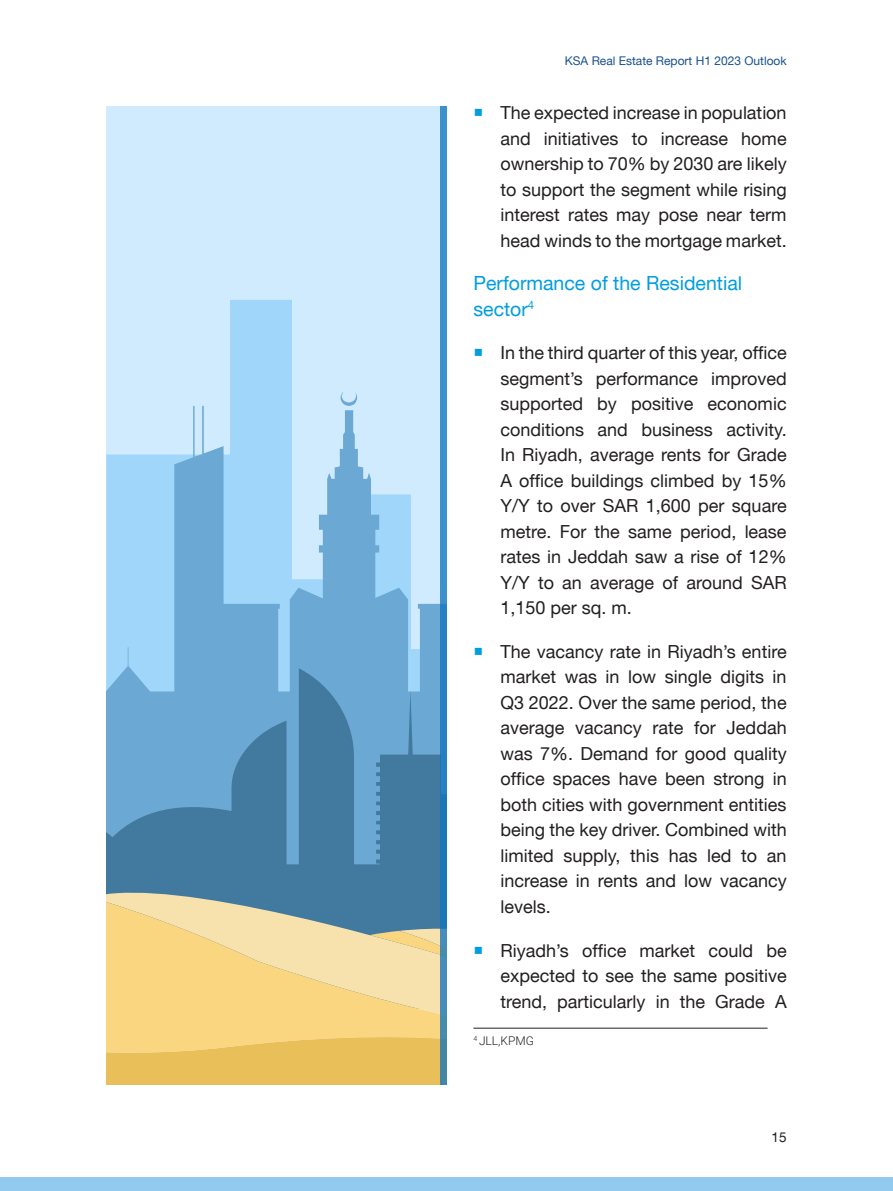
<style>
.page{position:relative;width:893px;height:1191px;background:#fff}
.page>*{position:absolute;margin:0;border:0;box-sizing:border-box;transform-origin:0 0}
.t1{font:19.5px/25.5px "Helvetica Neue LT Arabic";color:#009de0}
.t2{font:18px/25.5px "Helvetica Neue LT Arabic";color:#231f20;text-align:justify}
.t3{font:13.5px "Helvetica Neue LT Arabic";color:#231f20}
.t4{font:12px "Helvetica Neue LT Arabic";color:#1a518e}
.t5{font:300 12px "Roboto";color:#231f20}
</style>
<div class="page">
<div style="left:0;top:1177px;width:893px;height:14px;background:#92caef"></div>
<hr style="left:473px;top:1027px;width:295px;height:1px;background:#231f20">
<div style="left:106px;top:106px;width:340px;height:740px;background:#d0ebfd"></div>
<div style="left:230px;top:300px;width:62px;height:43px;background:#a1d6fb"></div>
<svg style="left:106px;top:343px;width:334px;height:276px"></svg>
<svg style="left:106px;top:619px;width:334px;height:212px;background:#649fc8"></svg>
<svg style="left:106px;top:831px;width:334px;height:92px;background:#5d89a2"></svg>
<svg style="left:106px;top:923px;width:334px;height:161px;background:#f1d181"></svg>
<svg style="left:440px;top:106px;width:6px;height:978px;background:#3589c2"></svg>
<p class="t4" style="left:565px;top:54px;width:223px">KSA Real Estate Report H1 2023 Outlook</p>
<p class="t2" style="left:500px;top:100px;width:288px">The expected increase in population and initiatives to increase home ownership to 70% by 2030 are likely to support the segment while rising interest rates may pose near term head winds to the mortgage market.</p>
<p class="t1" style="left:473px;top:271px;width:270px">Performance of the Residential sector<sup>4</sup></p>
<p class="t2" style="left:500px;top:340px;width:288px">In the third quarter of this year, office segment’s performance improved supported by positive economic conditions and business activity.<br>In Riyadh, average rents for Grade A office buildings climbed by 15% Y/Y to over SAR 1,600 per square metre. For the same period, lease rates in Jeddah saw a rise of 12% Y/Y to an average of around SAR 1,150 per sq. m.</p>
<p class="t2" style="left:500px;top:639px;width:288px">The vacancy rate in Riyadh’s entire market was in low single digits in Q3 2022. Over the same period, the average vacancy rate for Jeddah was 7%. Demand for good quality office spaces have been strong in both cities with government entities being the key driver. Combined with limited supply, this has led to an increase in rents and low vacancy levels.</p>
<p class="t2" style="left:500px;top:937px;width:288px">Riyadh’s office market could be expected to see the same positive trend, particularly in the Grade A</p>
<p class="t5" style="left:473px;top:1032px;width:62px"><sup>4</sup> JLL,KPMG</p>
<p class="t3" style="left:772px;top:1129px;width:17px">15</p>
</div>
